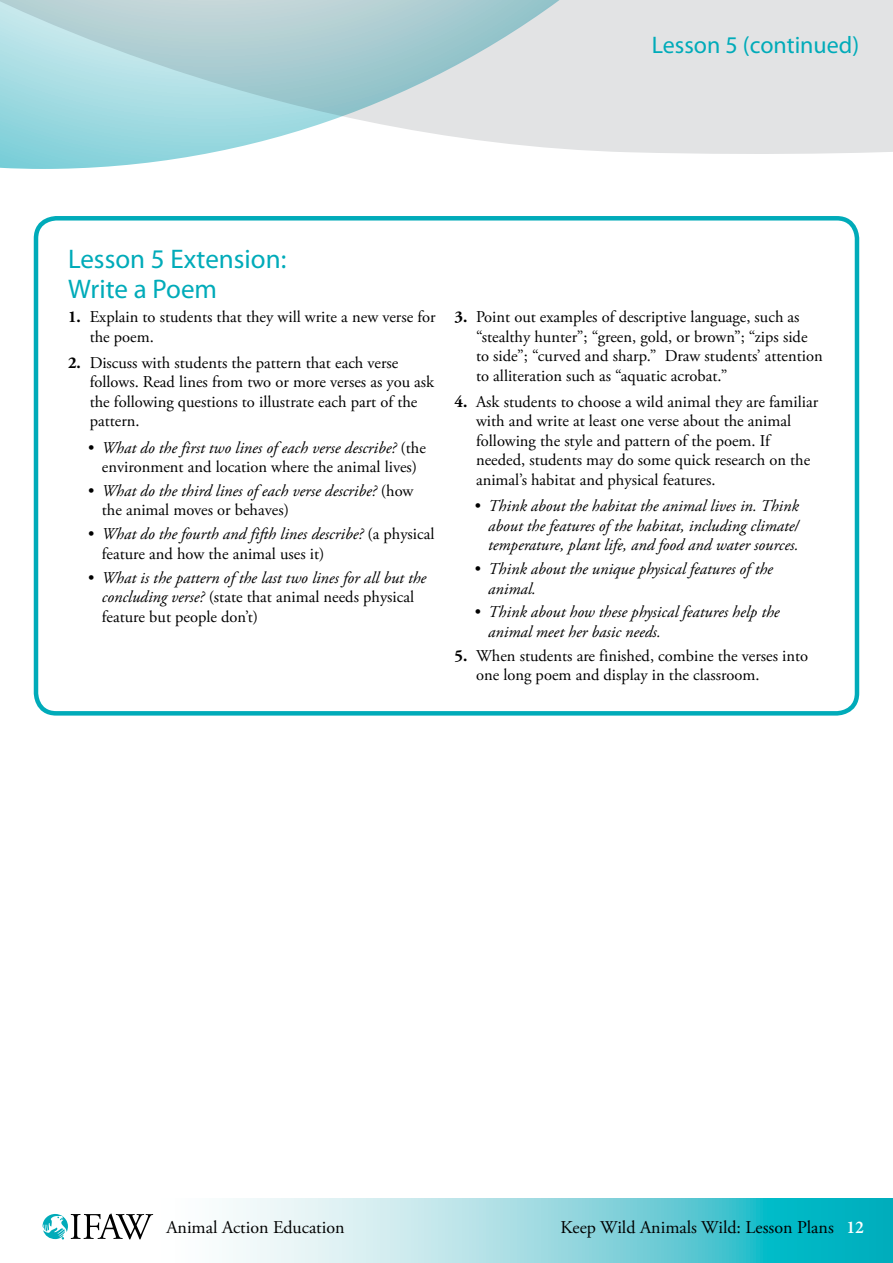
<style>
.page{position:relative;width:893px;height:1263px;background:#fff}
.page>*{position:absolute;margin:0;border:0;box-sizing:border-box;transform-origin:0 0}
.t1{font:27px/30px "Myriad Pro";color:#00abb9}
.t2{font:24px "Myriad Pro";color:#00abb9}
.t3{font:18px "Adobe Garamond Pro";color:#000}
.t4{font:16.5px/19.5px "Adobe Garamond Pro";color:#000}
.t5{font:italic 16.5px/19.5px "Adobe Garamond Pro";color:#000}
.s1{font-weight:700}
.s2{font-style:italic}
.s3{font-style:normal}
.s4{font-family:"Minion Pro";font-weight:600;color:#fff}
</style>
<div class="page">
<svg style="left:0;top:0;width:893px;height:221px"></svg>
<svg style="left:54px;top:1198px;width:839px;height:65px"></svg>
<svg style="left:42px;top:1213px;width:111px;height:26px"></svg>
<div style="left:34px;top:216px;width:825px;height:500px;border:4px solid #00abb9;border-radius:20px"></div>
<h2 class="t2" style="left:652px;top:30px;width:209px">Lesson 5 (continued)</h2>
<h1 class="t1" style="left:68px;top:244px;width:220px">Lesson 5 Extension:<br>Write a Poem</h1>
<p class="t4" style="left:90px;top:308px;width:347px;text-indent:-22px"><span class="s1">1.</span> Explain to students that they will write a new verse for the poem.</p>
<p class="t4" style="left:90px;top:353px;width:346px;text-indent:-22px"><span class="s1">2.</span> Discuss with students the pattern that each verse follows. Read lines from two or more verses as you ask the following questions to illustrate each part of the pattern.</p>
<p class="t4" style="left:88px;top:438px;width:339px;text-align:center">• <span class="s2">What do the first two lines of each verse describe?</span> (the environment and location where the animal lives)</p>
<p class="t5" style="left:102px;top:481px;width:313px;text-indent:-13px"><span class="s3">•</span> What do the third lines of each verse describe? <span class="s3">(how the animal moves or behaves)</span></p>
<p class="t4" style="left:102px;top:525px;width:334px;text-indent:-13px">• <span class="s2">What do the fourth and fifth lines describe?</span> (a physical feature and how the animal uses it)</p>
<p class="t5" style="left:102px;top:568px;width:326px;text-indent:-13px"><span class="s3">•</span> What is the pattern of the last two lines for all but the concluding verse? <span class="s3">(state that animal needs physical feature but people don’t)</span></p>
<p class="t4" style="left:476px;top:308px;width:348px;text-indent:-22px"><span class="s1">3.</span> Point out examples of descriptive language, such as “stealthy hunter”; “green, gold, or brown”; “zips side to side”; “curved and sharp.” Draw students’ attention to alliteration such as “aquatic acrobat.”</p>
<p class="t4" style="left:476px;top:392px;width:344px;text-indent:-22px"><span class="s1">4.</span> Ask students to choose a wild animal they are familiar with and write at least one verse about the animal following the style and pattern of the poem. If needed, students may do some quick research on the animal’s habitat and physical features.</p>
<p class="t5" style="left:488px;top:497px;width:312px;text-align:justify;text-indent:-13px"><span class="s3">•</span> Think about the habitat the animal lives in. Think about the features of the habitat, including climate/ temperature, plant life, and food and water sources.</p>
<p class="t5" style="left:488px;top:559px;width:286px;text-indent:-13px"><span class="s3">•</span> Think about the unique physical features of the animal.</p>
<p class="t5" style="left:488px;top:603px;width:293px;text-indent:-13px"><span class="s3">•</span> Think about how these physical features help the animal meet her basic needs.</p>
<p class="t4" style="left:476px;top:646px;width:334px;text-indent:-22px"><span class="s1">5.</span> When students are finished, combine the verses into one long poem and display in the classroom.</p>
<p class="t3" style="left:166px;top:1216px;width:180px">Animal Action Education</p>
<p class="t3" style="left:561px;top:1216px;width:305px">Keep Wild Animals Wild: Lesson Plans <span class="s4">12</span></p>
</div>
